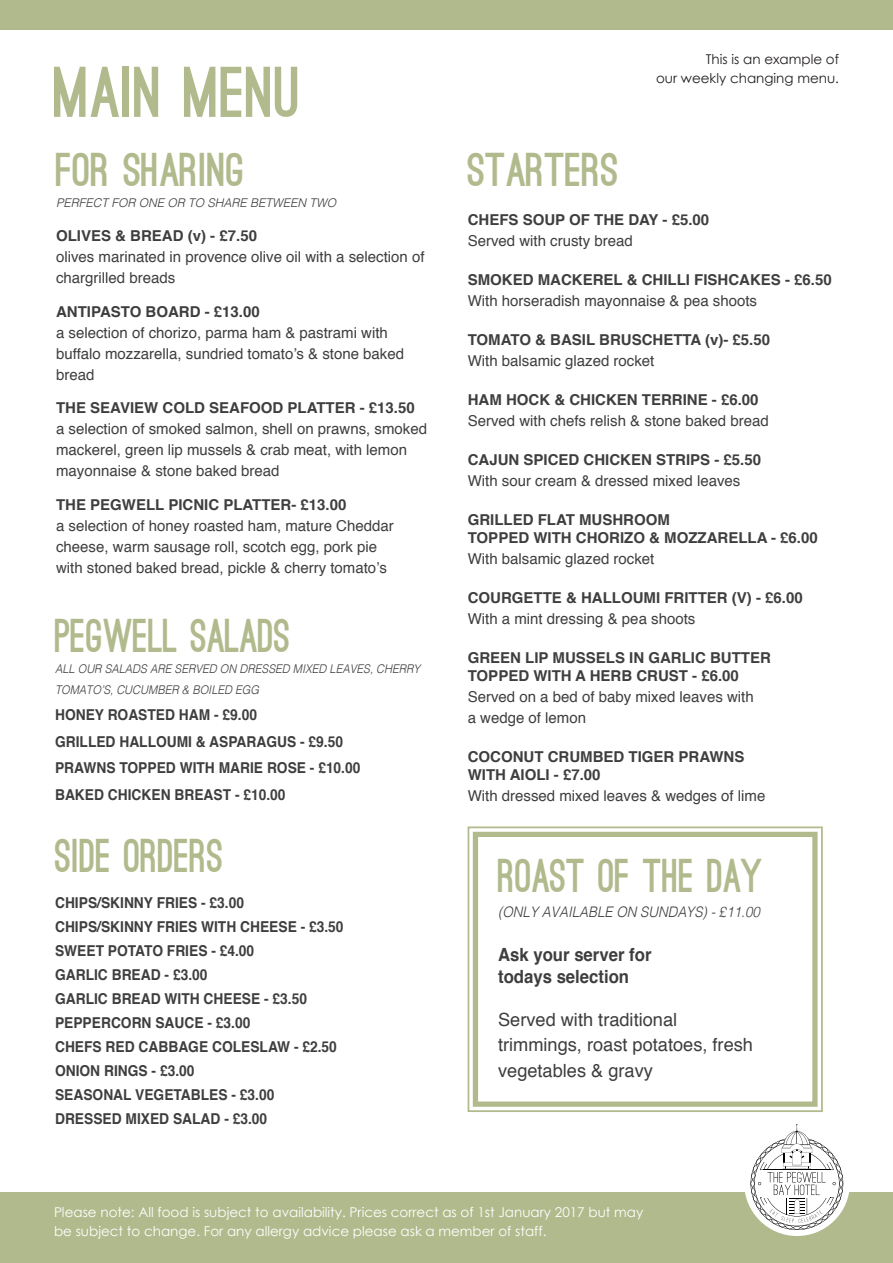
<style>
.page{position:relative;width:893px;height:1263px;background:#fff}
.page>*{position:absolute;margin:0;border:0;box-sizing:border-box;transform-origin:0 0}
.t1{font:900 68.1px "Ostrich Sans";color:#b1ba8c}
.t2{font:900 45px "Ostrich Sans";color:#b1ba8c;scale:.92 1}
.t3{font:900 45px "Ostrich Sans";color:#b1ba8c}
.t4{font:18.15px/25.5px "Helvetica";color:#3e3e3f}
.t5{font:700 18.15px/21.9px "Helvetica";color:#3e3e3f;scale:.92 1}
.t6{font:15px/21px "Helvetica";color:#3e3e3f}
.t7{font:700 15px/21px "Helvetica";color:#3e3e3f}
.t8{font:700 15px/24px "Helvetica";color:#3e3e3f;scale:.92 1}
.t9{font:italic 300 14.55px "Helvetica";color:#3e3e3f;scale:.92 1}
.t10{font:13.5px/19.2px "Century Gothic";color:#fff}
.t11{font:13.5px/19.2px "Century Gothic";color:#231f20;text-align:right}
.t12{font:italic 300 12px/21px "Helvetica";color:#3e3e3f;scale:.92 1}
.t13{font:italic 300 12px "Helvetica";color:#3e3e3f}
.s1{font-weight:700}
.s2{font-weight:400}
</style>
<div class="page">
<svg style="left:467px;top:826px;width:356px;height:286px"></svg>
<div style="left:473px;top:832px;width:345px;height:275px;border:5px solid #b1ba8c"></div>
<div style="left:0;top:1193px;width:893px;height:70px;background:#b1ba8c"></div>
<div style="left:0;top:0;width:893px;height:30px;background:#b1ba8c"></div>
<div style="left:744px;top:1130px;width:106px;height:106px;background:#fff;border-radius:50%"></div>
<svg style="left:751px;top:1124px;width:92px;height:106px"></svg>
<p class="t1" style="left:54px;top:67px;width:250px">MAIN MENU</p>
<p class="t3" style="left:56px;top:153px;width:191px">FOR SHARING</p>
<p class="t13" style="left:56px;top:192px;width:282px">PERFECT FOR ONE OR TO SHARE BETWEEN TWO</p>
<p class="t6" style="left:56px;top:225px;width:370px"><span class="s1">OLIVES &amp; BREAD (v) - £7.50<br></span>olives marinated in provence olive oil with a selection of chargrilled breads</p>
<p class="t6" style="left:56px;top:301px;width:349px"><span class="s1">ANTIPASTO BOARD - £13.00<br></span>a selection of chorizo, parma ham &amp; pastrami with buffalo mozzarella, sundried tomato’s &amp; stone baked bread</p>
<p class="t6" style="left:56px;top:398px;width:372px"><span class="s1">THE SEAVIEW COLD SEAFOOD PLATTER - £13.50<br></span>a selection of smoked salmon, shell on prawns, smoked mackerel, green lip mussels &amp; crab meat, with lemon mayonnaise &amp; stone baked bread</p>
<p class="t6" style="left:56px;top:495px;width:339px"><span class="s1">THE PEGWELL PICNIC PLATTER- £13.00<br></span>a selection of honey roasted ham, mature Cheddar cheese, warm sausage roll, scotch egg, pork pie with stoned baked bread, pickle &amp; cherry tomato’s</p>
<p class="t2" style="left:55px;top:619px;width:258px">PEGWELL SALADS</p>
<p class="t12" style="left:55px;top:657px;width:398px">ALL OUR SALADS ARE SERVED ON DRESSED MIXED LEAVES, CHERRY<br>TOMATO’S, CUCUMBER &amp; BOILED EGG</p>
<p class="t8" style="left:55px;top:703px;width:221px">HONEY ROASTED HAM - £9.00</p>
<p class="t8" style="left:55px;top:730px;width:315px">GRILLED HALLOUMI &amp; ASPARAGUS - £9.50</p>
<p class="t8" style="left:55px;top:756px;width:333px">PRAWNS TOPPED WITH MARIE ROSE - £10.00</p>
<p class="t8" style="left:55px;top:783px;width:252px">BAKED CHICKEN BREAST - £10.00</p>
<p class="t2" style="left:55px;top:839px;width:185px">SIDE ORDERS</p>
<p class="t8" style="left:55px;top:891px;width:315px">CHIPS/SKINNY FRIES - £3.00<br>CHIPS/SKINNY FRIES WITH CHEESE - £3.50<br>SWEET POTATO FRIES - £4.00<br>GARLIC BREAD - £3.00<br>GARLIC BREAD WITH CHEESE - £3.50<br>PEPPERCORN SAUCE - £3.00<br>CHEFS RED CABBAGE COLESLAW - £2.50<br>ONION RINGS - £3.00<br>SEASONAL VEGETABLES - £3.00<br>DRESSED MIXED SALAD - £3.00</p>
<p class="t11" style="left:656px;top:49px;width:184px">This is an example of<br>our weekly changing menu.</p>
<p class="t3" style="left:468px;top:153px;width:153px">STARTERS</p>
<p class="t7" style="left:468px;top:209px;width:243px">CHEFS SOUP OF THE DAY - £5.00<br><span class="s2">Served with crusty bread</span></p>
<p class="t7" style="left:468px;top:269px;width:365px">SMOKED MACKEREL &amp; CHILLI FISHCAKES - £6.50<br><span class="s2">With horseradish mayonnaise &amp; pea shoots</span></p>
<p class="t7" style="left:468px;top:329px;width:304px">TOMATO &amp; BASIL BRUSCHETTA (v)- £5.50<br><span class="s2">With balsamic glazed rocket</span></p>
<p class="t6" style="left:468px;top:390px;width:302px"><span class="s1">HAM HOCK &amp; CHICKEN TERRINE - £6.00<br></span>Served with chefs relish &amp; stone baked bread</p>
<p class="t6" style="left:468px;top:450px;width:295px"><span class="s1">CAJUN SPICED CHICKEN STRIPS - £5.50<br></span>With sour cream &amp; dressed mixed leaves</p>
<p class="t7" style="left:468px;top:511px;width:352px;line-height:18px">GRILLED FLAT MUSHROOM<br>TOPPED WITH CHORIZO &amp; MOZZARELLA - £6.00</p>
<p class="t6" style="left:468px;top:549px;width:188px">With balsamic glazed rocket</p>
<p class="t7" style="left:468px;top:587px;width:337px">COURGETTE &amp; HALLOUMI FRITTER (V) - £6.00</p>
<p class="t6" style="left:468px;top:609px;width:229px">With a mint dressing &amp; pea shoots</p>
<p class="t7" style="left:468px;top:649px;width:305px;line-height:18px">GREEN LIP MUSSELS IN GARLIC BUTTER<br>TOPPED WITH A HERB CRUST - £6.00</p>
<p class="t6" style="left:468px;top:687px;width:287px">Served on a bed of baby mixed leaves with a wedge of lemon</p>
<p class="t7" style="left:468px;top:748px;width:278px;line-height:18px">COCONUT CRUMBED TIGER PRAWNS<br>WITH AIOLI - £7.00</p>
<p class="t6" style="left:468px;top:786px;width:299px">With dressed mixed leaves &amp; wedges of lime</p>
<p class="t2" style="left:498px;top:858px;width:289px">ROAST OF THE DAY</p>
<p class="t9" style="left:498px;top:900px;width:286px">(ONLY AVAILABLE ON SUNDAYS) - £11.00</p>
<p class="t5" style="left:498px;top:944px;width:168px">Ask your server for todays selection</p>
<p class="t4" style="left:498px;top:1007px;width:256px">Served with traditional trimmings, roast potatoes, fresh vegetables &amp; gravy</p>
<p class="t10" style="left:54px;top:1202px;width:591px">Please note: All food is subject to availability. Prices correct as of 1st January 2017 but may be subject to change. For any allergy advice please ask a member of staff.</p>
</div>
